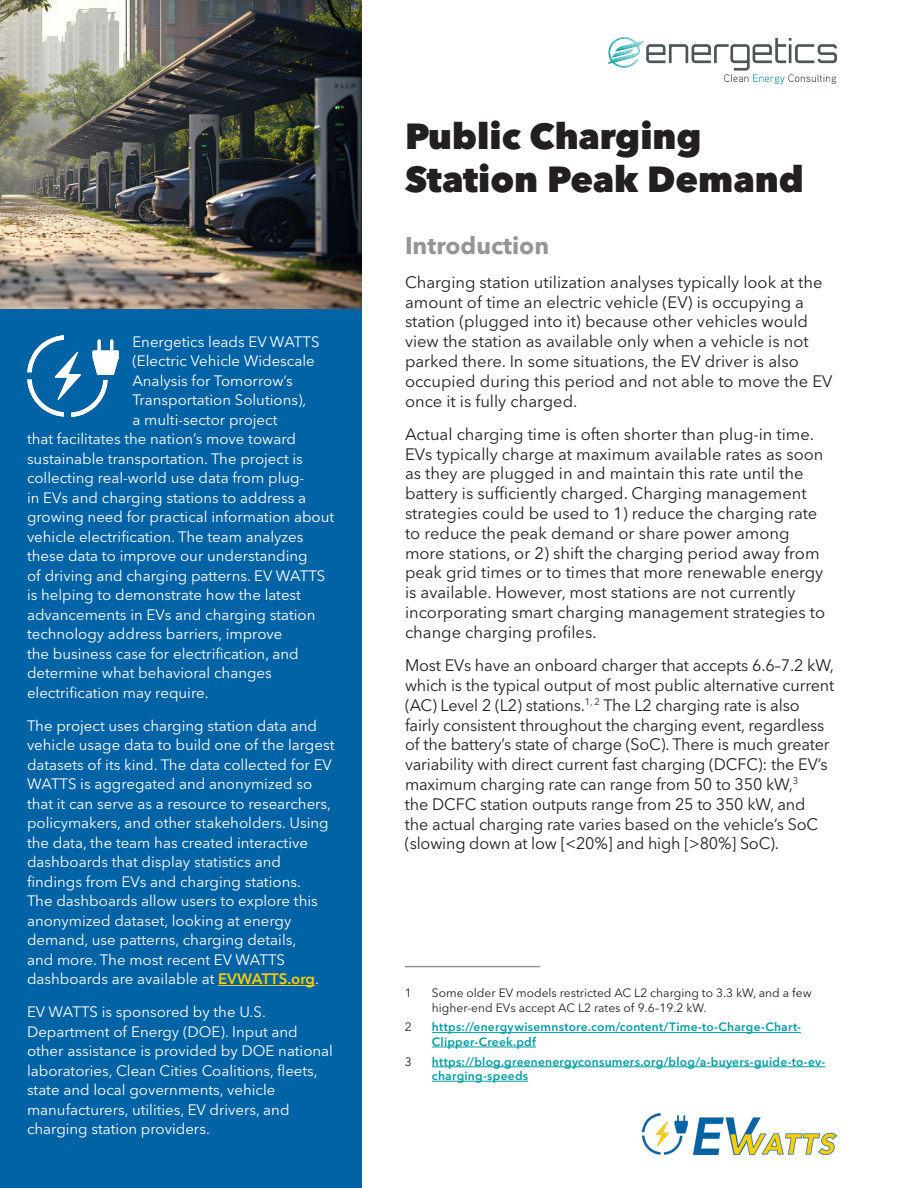
<style>
.page{position:relative;width:918px;height:1188px;background:#fff}
.page>*{position:absolute;margin:0;border:0;box-sizing:border-box;transform-origin:0 0}
.t1{font:800 36px/43.2px "Avenir Next LT Pro";color:#231f20}
.Heading_01{font:700 24px "Avenir Next LT Pro";color:#939598}
.Body_Text{font:16.5px/19.8px "Avenir Next LT Pro";color:#231f20}
.Side_Bar_Body_Text{font:15px/19.5px "Avenir Next LT Pro";color:#fff}
.Footnotes{font:600 12px/14.4px "Avenir Next LT Pro";letter-spacing:.02em;color:#009da3}
.Footnotes-2{font:12px/14.4px "Avenir Next LT Pro";color:#231f20}
.s1{font-weight:600;color:#ffcd00}
</style>
<div class="page">
<svg style="left:608px;top:37px;width:229px;height:47px"></svg>
<img style="left:643px;top:1114px;width:194px;height:40px">
<div style="left:0;top:308px;width:361px;height:880px;background:#0063a5"></div>
<hr style="left:218px;top:985px;width:97px;height:1px;background:#ffcd00">
<img style="left:27px;top:335px;width:92px;height:81px">
<hr style="left:405px;top:966px;width:135px;height:1px;background:#939598">
<hr style="left:432px;top:1032px;width:369px;height:1px;background:#009da3">
<hr style="left:432px;top:1047px;width:104px;height:1px;background:#009da3">
<hr style="left:432px;top:1066px;width:393px;height:1px;background:#009da3">
<hr style="left:432px;top:1081px;width:96px;height:1px;background:#009da3">
<img style="left:0;top:0;width:361px;height:308px">
<p class="Side_Bar_Body_Text" style="left:132px;top:331px;width:189px">Energetics leads EV WATTS</p>
<p class="Side_Bar_Body_Text" style="left:132px;top:351px;width:184px">(Electric Vehicle Widescale</p>
<p class="Side_Bar_Body_Text" style="left:132px;top:370px;width:162px">Analysis for Tomorrow’s</p>
<p class="Side_Bar_Body_Text" style="left:132px;top:390px;width:176px">Transportation Solutions),</p>
<p class="Side_Bar_Body_Text" style="left:132px;top:409px;width:147px">a multi-sector project</p>
<p class="Side_Bar_Body_Text" style="left:27px;top:429px;width:271px">that facilitates the nation’s move toward</p>
<p class="Side_Bar_Body_Text" style="left:27px;top:448px;width:277px">sustainable transportation. The project is</p>
<p class="Side_Bar_Body_Text" style="left:27px;top:468px;width:279px">collecting real-world use data from plug-</p>
<p class="Side_Bar_Body_Text" style="left:27px;top:487px;width:281px">in EVs and charging stations to address a</p>
<p class="Side_Bar_Body_Text" style="left:27px;top:507px;width:309px">growing need for practical information about</p>
<p class="Side_Bar_Body_Text" style="left:27px;top:526px;width:278px">vehicle electrification. The team analyzes</p>
<p class="Side_Bar_Body_Text" style="left:27px;top:546px;width:282px">these data to improve our understanding</p>
<p class="Side_Bar_Body_Text" style="left:27px;top:565px;width:300px">of driving and charging patterns. EV WATTS</p>
<p class="Side_Bar_Body_Text" style="left:27px;top:585px;width:276px">is helping to demonstrate how the latest</p>
<p class="Side_Bar_Body_Text" style="left:27px;top:604px;width:290px">advancements in EVs and charging station</p>
<p class="Side_Bar_Body_Text" style="left:27px;top:624px;width:257px">technology address barriers, improve</p>
<p class="Side_Bar_Body_Text" style="left:27px;top:643px;width:273px">the business case for electrification, and</p>
<p class="Side_Bar_Body_Text" style="left:27px;top:663px;width:246px">determine what behavioral changes</p>
<p class="Side_Bar_Body_Text" style="left:27px;top:682px;width:183px">electrification may require.</p>
<p class="Side_Bar_Body_Text" style="left:27px;top:715px;width:309px">The project uses charging station data and vehicle usage data to build one of the largest datasets of its kind. The data collected for EV WATTS is aggregated and anonymized so that it can serve as a resource to researchers, policymakers, and other stakeholders. Using the data, the team has created interactive dashboards that display statistics and findings from EVs and charging stations.<br>The dashboards allow users to explore this anonymized dataset, looking at energy demand, use patterns, charging details,<br>and more. The most recent EV WATTS dashboards are available at <span class="s1">EVWATTS.org</span>.</p>
<p class="Side_Bar_Body_Text" style="left:27px;top:1002px;width:308px">EV WATTS is sponsored by the U.S.<br>Department of Energy (DOE). Input and other assistance is provided by DOE national laboratories, Clean Cities Coalitions, fleets, state and local governments, vehicle manufacturers, utilities, EV drivers, and charging station providers.</p>
<p class="t1" style="left:405px;top:114px;width:400px">Public Charging<br>Station Peak Demand</p>
<p class="Heading_01" style="left:405px;top:231px;width:146px">Introduction</p>
<p class="Body_Text" style="left:405px;top:272px;width:429px">Charging station utilization analyses typically look at the amount of time an electric vehicle (EV) is occupying a station (plugged into it) because other vehicles would view the station as available only when a vehicle is not parked there. In some situations, the EV driver is also occupied during this period and not able to move the EV once it is fully charged.</p>
<p class="Body_Text" style="left:405px;top:424px;width:422px">Actual charging time is often shorter than plug-in time.<br>EVs typically charge at maximum available rates as soon as they are plugged in and maintain this rate until the battery is sufficiently charged. Charging management strategies could be used to 1) reduce the charging rate to reduce the peak demand or share power among more stations, or 2) shift the charging period away from peak grid times or to times that more renewable energy is available. However, most stations are not currently incorporating smart charging management strategies to change charging profiles.</p>
<p class="Body_Text" style="left:405px;top:655px;width:431px">Most EVs have an onboard charger that accepts 6.6–7.2 kW, which is the typical output of most public alternative current (AC) Level 2 (L2) stations.<sup>1,</sup> <sup>2</sup> The L2 charging rate is also fairly consistent throughout the charging event, regardless of the battery’s state of charge (SoC). There is much greater variability with direct current fast charging (DCFC): the EV’s maximum charging rate can range from 50 to 350 kW,<sup>3<br></sup>the DCFC station outputs range from 25 to 350 kW, and<br>the actual charging rate varies based on the vehicle’s SoC (slowing down at low [&lt;20%] and high [&gt;80%] SoC).</p>
<p class="Footnotes-2" style="left:405px;top:986px;width:8px">1</p>
<p class="Footnotes-2" style="left:432px;top:986px;width:381px">Some older EV models restricted AC L2 charging to 3.3 kW, and a few higher-end EVs accept AC L2 rates of 9.6–19.2 kW.</p>
<p class="Footnotes-2" style="left:405px;top:1020px;width:8px">2</p>
<p class="Footnotes" style="left:432px;top:1020px;width:371px">https://energywisemnstore.com/content/Time-to-Charge-Chart-<br>Clipper-Creek.pdf</p>
<p class="Footnotes-2" style="left:405px;top:1054px;width:8px">3</p>
<p class="Footnotes" style="left:432px;top:1054px;width:395px">https://blog.greenenergyconsumers.org/blog/a-buyers-guide-to-ev&shy;charging-speeds</p>
</div>
